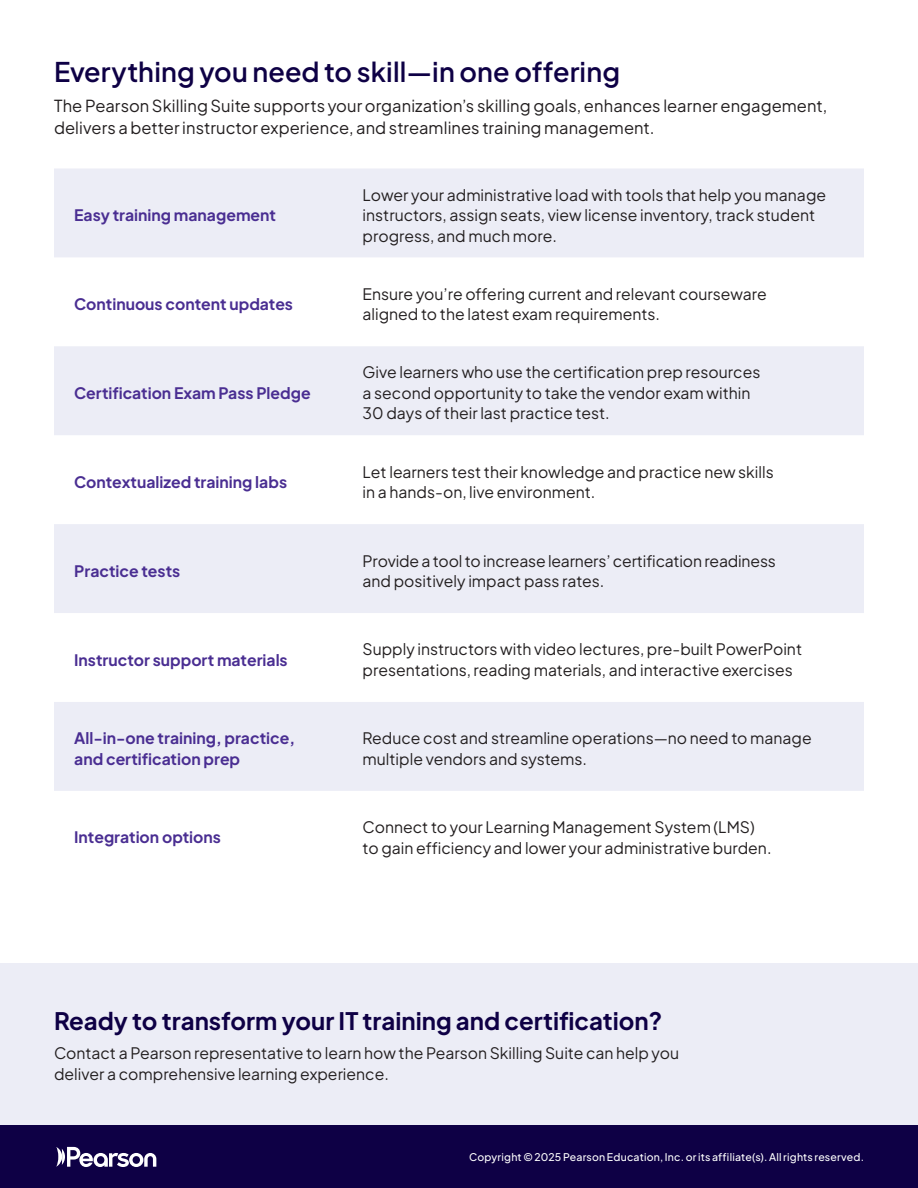
<style>
.page{position:relative;width:918px;height:1188px;background:#fff}
.page>*{position:absolute;margin:0;border:0;box-sizing:border-box;transform-origin:0 0}
.t1{font:600 27px "Plus Jakarta Sans";letter-spacing:.005em;color:#0e0045}
.Body_Regular{font:700 24px "Plus Jakarta Sans";color:#0e0045}
.t2{font:16.5px/21.5px "Plus Jakarta Sans";letter-spacing:.005em;color:#231f20}
.Body_Regular-2{font:15.75px/20.4px "Plus Jakarta Sans";color:#231f20}
.t3{font:700 15.75px "Plus Jakarta Sans";color:#4a2e92}
.t4{font:500 10.5px "Plus Jakarta Sans";letter-spacing:.02em;color:#fff}
</style>
<div class="page">
<div style="left:0;top:963px;width:918px;height:225px;background:#ecedf6"></div>
<svg style="left:54px;top:169px;width:810px;height:622px;fill:#ecedf6"></svg>
<div style="left:0;top:1126px;width:918px;height:62px;background:#0e0045"></div>
<svg style="left:56px;top:1147px;width:100px;height:20px"></svg>
<p class="t1" style="left:54px;top:48px;width:568px">Everything you need to skill—in one offering</p>
<p class="t2" style="left:54px;top:94px;width:775px">The Pearson Skilling Suite supports your organization’s skilling goals, enhances learner engagement, delivers a better instructor experience, and streamlines training management.</p>
<p class="t3" style="left:74px;top:201px;width:203px">Easy training management</p>
<p class="t3" style="left:74px;top:290px;width:220px">Continuous content updates</p>
<p class="t3" style="left:74px;top:379px;width:238px">Certification Exam Pass Pledge</p>
<p class="t3" style="left:74px;top:468px;width:214px">Contextualized training labs</p>
<p class="t3" style="left:74px;top:557px;width:108px">Practice tests</p>
<p class="t3" style="left:74px;top:646px;width:215px">Instructor support materials</p>
<p class="t3" style="left:74px;top:724px;width:222px">All-in-one training, practice,</p>
<p class="t3" style="left:74px;top:745px;width:167px">and certification prep</p>
<p class="t3" style="left:74px;top:824px;width:148px">Integration options</p>
<p class="Body_Regular-2" style="left:363px;top:183px;width:465px">Lower your administrative load with tools that help you manage instructors, assign seats, view license inventory, track student progress, and much more.</p>
<p class="Body_Regular-2" style="left:363px;top:282px;width:406px">Ensure you’re offering current and relevant courseware</p>
<p class="Body_Regular-2" style="left:363px;top:303px;width:299px">aligned to the latest exam requirements.</p>
<p class="Body_Regular-2" style="left:363px;top:361px;width:399px">Give learners who use the certification prep resources</p>
<p class="Body_Regular-2" style="left:363px;top:381px;width:389px">a second opportunity to take the vendor exam within</p>
<p class="Body_Regular-2" style="left:363px;top:402px;width:249px">30 days of their last practice test.</p>
<p class="Body_Regular-2" style="left:363px;top:460px;width:413px">Let learners test their knowledge and practice new skills</p>
<p class="Body_Regular-2" style="left:363px;top:480px;width:234px">in a hands-on, live environment.</p>
<p class="Body_Regular-2" style="left:363px;top:549px;width:415px">Provide a tool to increase learners’ certification readiness</p>
<p class="Body_Regular-2" style="left:363px;top:569px;width:243px">and positively impact pass rates.</p>
<p class="Body_Regular-2" style="left:363px;top:638px;width:441px">Supply instructors with video lectures, pre-built PowerPoint</p>
<p class="Body_Regular-2" style="left:363px;top:658px;width:432px">presentations, reading materials, and interactive exercises</p>
<p class="Body_Regular-2" style="left:363px;top:727px;width:451px">Reduce cost and streamline operations—no need to manage multiple vendors and systems.</p>
<p class="Body_Regular-2" style="left:363px;top:816px;width:394px">Connect to your Learning Management System (LMS)</p>
<p class="Body_Regular-2" style="left:363px;top:836px;width:410px">to gain efficiency and lower your administrative burden.</p>
<p class="Body_Regular" style="left:54px;top:999px;width:610px">Ready to transform your IT training and certification?</p>
<p class="Body_Regular-2" style="left:54px;top:1042px;width:627px">Contact a Pearson representative to learn how the Pearson Skilling Suite can help you deliver a comprehensive learning experience.</p>
<p class="t4" style="left:469px;top:1148px;width:396px">Copyright © 2025 Pearson Education, Inc. or its affiliate(s). All rights reserved.</p>
</div>
